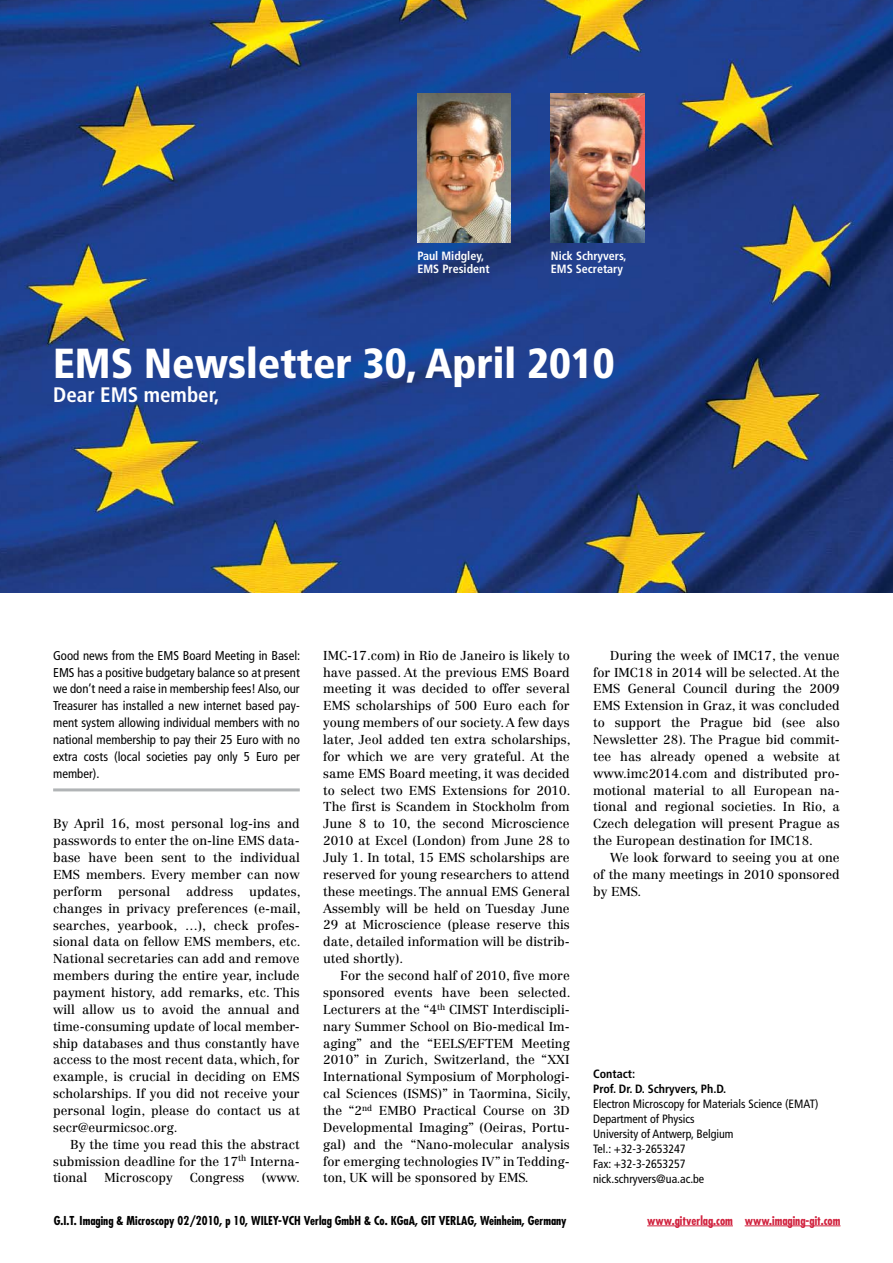
<style>
.page{position:relative;width:893px;height:1263px;background:#fff}
.page>*{position:absolute;margin:0;border:0;box-sizing:border-box;transform-origin:0 0}
.t1{font:900 condensed 42px "Frutiger LT Com";color:#fff}
.t2{font:700 condensed 21px "Frutiger LT Com";color:#fff}
.t3{font:12.75px/16.8px "Centennial LT Std";color:#000;text-align:justify}
.t4{font:condensed 12.75px/16.8px "Frutiger LT Com";color:#000;text-align:justify}
.t5{font:condensed 12px/15px "Frutiger LT Com";color:#000}
.t6{font:700 condensed 12px "Futura Std";color:#000}
.t7{font:700 condensed 12px/13.5px "Frutiger LT Com";color:#fff}
.t8{font:700 condensed 12px "Futura Std";color:#d1223e}
.t9{font:700 condensed 12px/15px "Frutiger LT Com";color:#000}
</style>
<div class="page">
<img style="left:0;top:0;width:893px;height:592px">
<img style="left:417px;top:94px;width:94px;height:148px">
<img style="left:551px;top:94px;width:93px;height:148px">
<hr style="left:53px;top:788px;width:247px;height:3px;background:#b1b4b6">
<hr style="left:647px;top:1225px;width:86px;height:1px;background:#d1223e">
<hr style="left:745px;top:1225px;width:95px;height:1px;background:#d1223e">
<p class="t7" style="left:417px;top:249px;width:74px">Paul Midgley,<br>EMS President</p>
<p class="t7" style="left:551px;top:249px;width:77px">Nick Schryvers,<br>EMS Secretary</p>
<h1 class="t1" style="left:53px;top:338px;width:563px">EMS Newsletter 30, April 2010</h1>
<h2 class="t2" style="left:53px;top:383px;width:168px">Dear EMS member,</h2>
<p class="t3" style="left:593px;top:647px;width:248px;text-indent:17px">During the week of IMC17, the venue for IMC18 in 2014 will be selected. At the EMS General Council during the 2009<br>EMS Extension in Graz, it was concluded to support the Prague bid (see also Newsletter 28). The Prague bid commit&shy;tee has already opened a website at www.imc2014.com and distributed pro&shy;motional material to all European na&shy;tional and regional societies. In Rio, a Czech delegation will present Prague as the European destination for IMC18.</p>
<p class="t3" style="left:593px;top:849px;width:248px;text-indent:17px">We look forward to seeing you at one of the many meetings in 2010 sponsored by EMS.</p>
<p class="t4" style="left:53px;top:647px;width:249px">Good news from the EMS Board Meeting in Basel:<br>EMS has a positive budgetary balance so at present we don’t need a raise in membership fees! Also, our Treasurer has installed a new internet based pay&shy;ment system allowing individual members with no national membership to pay their 25 Euro with no extra costs (local societies pay only 5 Euro per member).</p>
<p class="t3" style="left:53px;top:815px;width:249px">By April 16, most personal log-ins and passwords to enter the on-line EMS data&shy;base have been sent to the individual EMS members. Every member can now perform personal address updates, changes in privacy preferences (e-mail, searches, yearbook, …), check profes&shy;sional data on fellow EMS members, etc.<br>National secretaries can add and remove members during the entire year, include payment history, add remarks, etc. This will allow us to avoid the annual and time-consuming update of local member&shy;ship databases and thus constantly have access to the most recent data, which, for example, is crucial in deciding on EMS scholarships. If you did not receive your personal login, please do contact us at secr@eurmicsoc.org.</p>
<p class="t3" style="left:53px;top:1136px;width:248px;text-indent:17px">By the time you read this the abstract submission deadline for the 17<sup>th</sup> Interna&shy;tional</p>
<p class="t3" style="left:323px;top:647px;width:249px">IMC-17.com) in Rio de Janeiro is likely to have passed. At the previous EMS Board meeting it was decided to offer several EMS scholarships of 500 Euro each for young members of our society. A few days later, Jeol added ten extra scholarships, for which we are very grateful. At the same EMS Board meeting, it was decided to select two EMS Extensions for 2010.<br>The first is Scandem in Stockholm from June 8 to 10, the second Microscience 2010 at Excel (London) from June 28 to July 1. In total, 15 EMS scholarships are reserved for young researchers to attend these meetings. The annual EMS General Assembly will be held on Tuesday June 29 at Microscience (please reserve this date, detailed information will be distrib&shy;uted shortly).</p>
<p class="t3" style="left:323px;top:967px;width:249px;text-indent:17px">For the second half of 2010, five more sponsored events have been selected.<br>Lecturers at the “4<sup>th</sup> CIMST Interdiscipli&shy;nary Summer School on Bio-medical Im&shy;aging” and the “EELS/EFTEM Meeting 2010” in Zurich, Switzerland, the “XXI International Symposium of Morphologi&shy;cal Sciences (ISMS)” in Taormina, Sicily, the “2<sup>nd</sup> EMBO Practical Course on 3D Developmental Imaging” (Oeiras, Portu&shy;gal) and the “Nano-molecular analysis for emerging technologies IV” in Tedding&shy;ton, UK will be sponsored by EMS.</p>
<p class="t9" style="left:593px;top:1066px;width:135px">Contact:<br>Prof. Dr. D. Schryvers, Ph.D.</p>
<p class="t5" style="left:593px;top:1096px;width:227px">Electron Microscopy for Materials Science (EMAT)<br>Department of Physics<br>University of Antwerp, Belgium<br>Tel.: +32-3-2653247<br>Fax: +32-3-2653257<br>nick.schryvers@ua.ac.be</p>
<p class="t3" style="left:105px;top:1169px;width:70px">Microscopy</p>
<p class="t3" style="left:190px;top:1169px;width:56px">Congress</p>
<p class="t3" style="left:262px;top:1169px;width:40px">(www.</p>
<p class="t6" style="left:54px;top:1213px;width:514px">G.I.T. Imaging &amp; Microscopy 02/2010, p 10, WILEY-VCH Verlag GmbH &amp; Co. KGaA, GIT VERLAG, Weinheim, Germany</p>
<p class="t8" style="left:647px;top:1213px;width:195px">www.gitverlag.com www.imaging-git.com</p>
</div>
